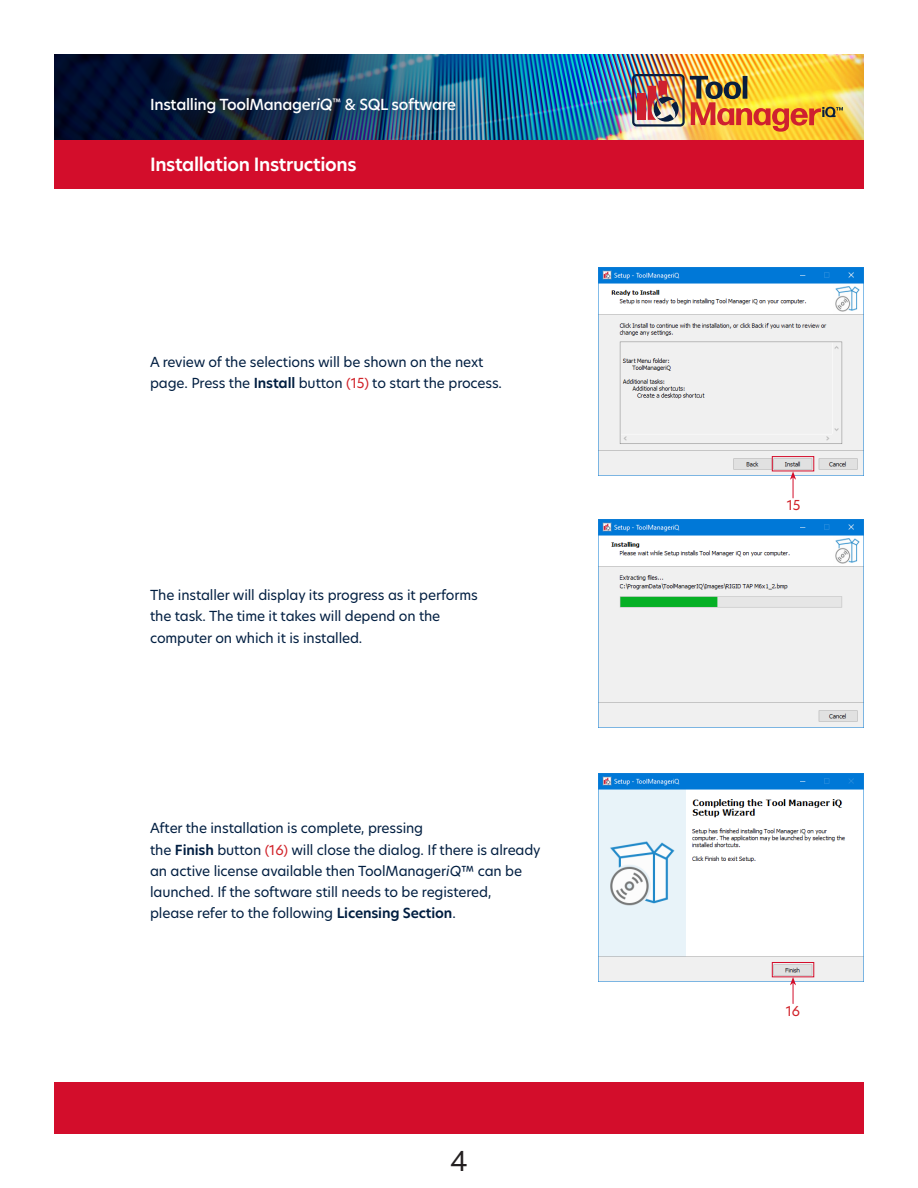
<style>
.page{position:relative;width:918px;height:1188px;background:#fff}
.page>*{position:absolute;margin:0;border:0;box-sizing:border-box;transform-origin:0 0}
.t1{font:27px "Hero New";color:#231f20}
.t2{font:600 18px "Hero New";letter-spacing:-.02em;color:#fff}
.t3{font:500 15px "Hero New";letter-spacing:-.02em;color:#fff}
.t4{font:13.65px/21.1px "Hero New";letter-spacing:-.01em;color:#001e41}
.t5{font:13.5px "Hero New";color:#d1232a}
.s1{font-style:italic}
.s2{font-weight:600}
.s3{color:#d1232a}
</style>
<div class="page">
<img style="left:54px;top:54px;width:810px;height:86px">
<div style="left:54px;top:140px;width:810px;height:48px;background:#d30d2b"></div>
<div style="left:54px;top:1082px;width:810px;height:52px;background:#d30d2b"></div>
<img style="left:137px;top:83px;width:332px;height:44px">
<img style="left:599px;top:267px;width:265px;height:209px">
<img style="left:599px;top:520px;width:265px;height:208px">
<img style="left:599px;top:773px;width:265px;height:209px">
<div style="left:772px;top:456px;width:42px;height:15px;border:1px solid #d30d2b"></div>
<div style="left:772px;top:962px;width:42px;height:15px;border:1px solid #d30d2b"></div>
<svg style="left:790px;top:977px;width:6px;height:27px"></svg>
<svg style="left:790px;top:471px;width:6px;height:27px"></svg>
<img style="left:632px;top:74px;width:211px;height:58px">
<p class="t3" style="left:150px;top:94px;width:308px">Installing ToolManager<span class="s1">iQ</span><sup>™</sup> &amp; SQL software</p>
<p class="t2" style="left:150px;top:152px;width:208px">Installation Instructions</p>
<p class="t4" style="left:150px;top:351px;width:353px">A review of the selections will be shown on the next page. Press the <span class="s2">Install</span> button <span class="s3">(15)</span> to start the process.</p>
<p class="t4" style="left:150px;top:584px;width:329px">The installer will display its progress as it performs the task. The time it takes will depend on the computer on which it is installed.</p>
<p class="t4" style="left:150px;top:818px;width:392px">After the installation is complete, pressing<br>the <span class="s2">Finish</span> button <span class="s3">(16)</span> will close the dialog. If there is already an active license available then ToolManager<span class="s1">iQ</span>™ can be launched. If the software still needs to be registered,<br>please refer to the following <span class="s2">Licensing Section</span>.</p>
<h1 class="t1" style="left:450px;top:1142px;width:19px">4</h1>
<p class="t5" style="left:787px;top:496px;width:15px">15</p>
<p class="t5" style="left:786px;top:1002px;width:16px">16</p>
</div>
